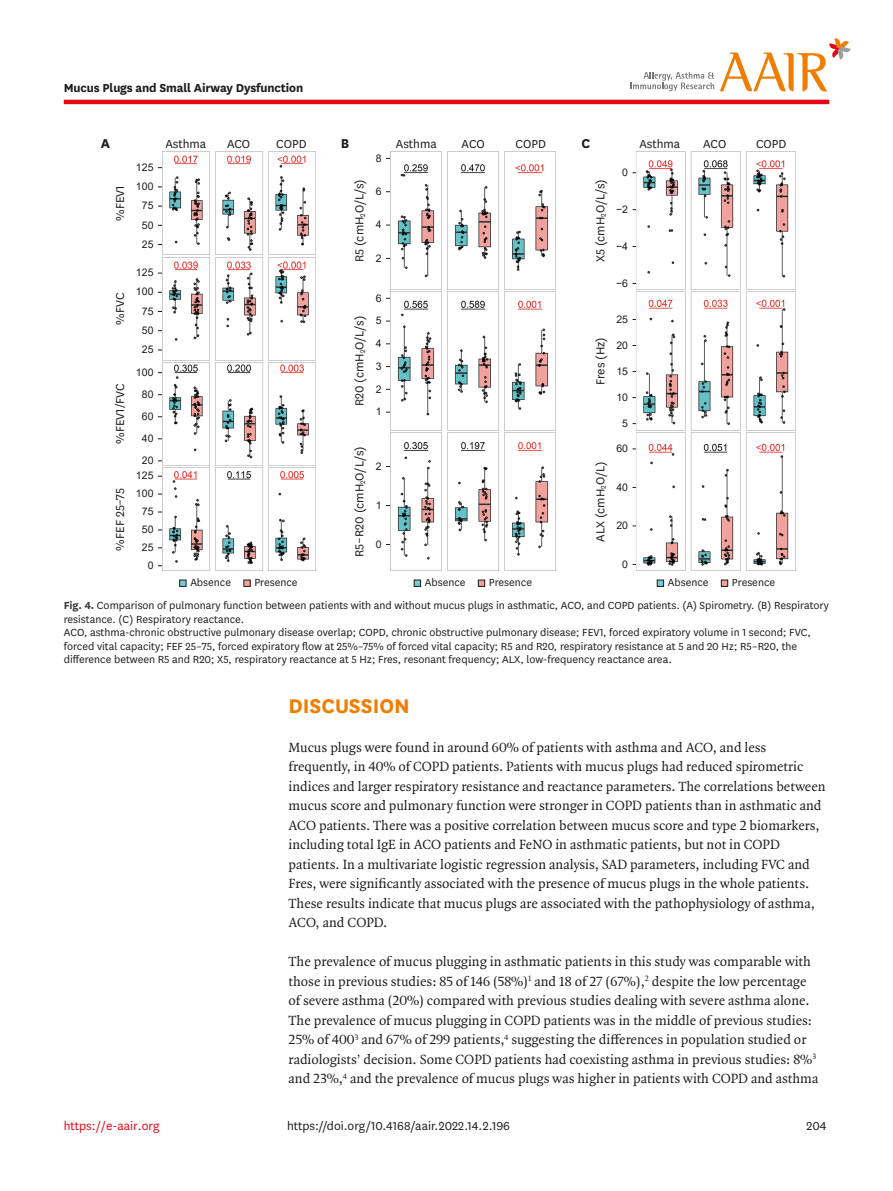
<style>
.page{position:relative;width:893px;height:1191px;background:#fff}
.page>*{position:absolute;margin:0;border:0;box-sizing:border-box;transform-origin:0 0}
.body_title1{font:700 23.1px "National";color:#ef7d00}
.t1{font:700 15px "National";color:#1d1d1b}
.body_p_first{font:14.25px/19.5px "Quadraat OT";color:#1d1d1b}
.body_p{font:14.25px/19.5px "Quadraat OT";color:#1d1d1b}
.doi_running_footer{font:13.5px "National";color:#1d1d1b}
.alt-title-type{font:700 13.5px "National";letter-spacing:-.01em;color:#1d1d1b}
.t2{font:13.5px "National";color:#e30614}
.fig_caption{font:12px/13.5px "National";color:#1d1d1b}
.t3{font:10.5px/22.8px "Arial";color:#1d1d1b}
.t4{font:7.8px "National";color:#1d1d1b}
.s1{font-weight:700;color:#3d3d3c}
</style>
<div class="page">
<hr style="left:64px;top:100px;width:765px;height:4px;background:#e30614">
<svg style="left:720px;top:38px;width:131px;height:53px"></svg>
<svg style="left:631px;top:72px;width:83px;height:19px"></svg>
<img style="left:162px;top:152px;width:153px;height:103px">
<img style="left:162px;top:257px;width:153px;height:103px">
<img style="left:162px;top:362px;width:153px;height:103px">
<img style="left:162px;top:468px;width:153px;height:103px">
<img style="left:390px;top:151px;width:166px;height:139px">
<img style="left:390px;top:292px;width:166px;height:138px">
<img style="left:390px;top:432px;width:166px;height:139px">
<img style="left:637px;top:151px;width:159px;height:139px">
<img style="left:643px;top:292px;width:153px;height:138px">
<img style="left:637px;top:432px;width:159px;height:139px">
<div style="left:179px;top:580px;width:7px;height:6px;border:1px solid #1d1d1b"></div>
<svg style="left:244px;top:580px;width:6px;height:6px"></svg>
<div style="left:414px;top:580px;width:7px;height:6px;background:#7bc9d5"></div>
<div style="left:414px;top:580px;width:7px;height:6px;border:1px solid #1d1d1b"></div>
<div style="left:478px;top:580px;width:7px;height:6px;background:#f2a29c"></div>
<div style="left:478px;top:580px;width:7px;height:6px;border:1px solid #1d1d1b"></div>
<div style="left:657px;top:580px;width:7px;height:6px;background:#7bc9d5"></div>
<div style="left:657px;top:580px;width:7px;height:6px;border:1px solid #1d1d1b"></div>
<div style="left:721px;top:580px;width:7px;height:6px;background:#f2a29c"></div>
<div style="left:721px;top:580px;width:7px;height:6px;border:1px solid #1d1d1b"></div>
<p class="alt-title-type" style="left:64px;top:78px;width:241px">Mucus Plugs and Small Airway Dysfunction</p>
<p class="t1" style="left:101px;top:132px;width:11px">A</p>
<p class="doi_running_footer" style="left:165px;top:135px;width:42px">Asthma</p>
<p class="doi_running_footer" style="left:227px;top:135px;width:25px">ACO</p>
<p class="doi_running_footer" style="left:276px;top:135px;width:32px">COPD</p>
<p class="doi_running_footer" style="left:111px;top:221px;width:37px;rotate:-90deg">%FEV1</p>
<p class="doi_running_footer" style="left:111px;top:324px;width:33px;rotate:-90deg">%FVC</p>
<p class="doi_running_footer" style="left:111px;top:444px;width:62px;rotate:-90deg">%FEV1/FVC</p>
<p class="doi_running_footer" style="left:111px;top:550px;width:64px;rotate:-90deg">%FEF 25–75</p>
<p class="t3" style="left:136px;top:156px;width:19px">125</p>
<p class="t3" style="left:142px;top:194px;width:13px">75</p>
<p class="t3" style="left:136px;top:175px;width:19px">100</p>
<p class="t3" style="left:142px;top:215px;width:13px;line-height:19.2px">50<br>25</p>
<p class="t3" style="left:136px;top:261px;width:19px">125</p>
<p class="t3" style="left:142px;top:299px;width:13px">75</p>
<p class="t3" style="left:136px;top:280px;width:19px">100</p>
<p class="t3" style="left:142px;top:320px;width:13px;line-height:19.2px">50<br>25</p>
<p class="t3" style="left:136px;top:361px;width:19px">100</p>
<p class="t3" style="left:142px;top:405px;width:13px">60</p>
<p class="t3" style="left:142px;top:383px;width:13px">80</p>
<p class="t3" style="left:142px;top:427px;width:13px;line-height:22px">40<br>20</p>
<p class="t3" style="left:136px;top:464px;width:19px">125</p>
<p class="t3" style="left:142px;top:500px;width:13px">75</p>
<p class="t3" style="left:136px;top:482px;width:19px">100</p>
<p class="t3" style="left:142px;top:520px;width:13px;line-height:17.9px;text-align:center">50<br>25<br>0</p>
<p class="t1" style="left:341px;top:132px;width:10px">B</p>
<p class="doi_running_footer" style="left:351px;top:262px;width:85px;rotate:-90deg">R5 (cmH O/L/s)</p>
<p class="t4" style="left:358px;top:217px;width:5px;rotate:-90deg">2</p>
<p class="doi_running_footer" style="left:351px;top:406px;width:92px;rotate:-90deg">R20 (cmH O/L/s)</p>
<p class="t4" style="left:358px;top:353px;width:5px;rotate:-90deg">2</p>
<p class="t3" style="left:376px;top:146px;width:7px">8</p>
<p class="t3" style="left:376px;top:180px;width:7px">6</p>
<p class="t3" style="left:376px;top:213px;width:7px">4</p>
<p class="t3" style="left:376px;top:246px;width:7px">2</p>
<p class="t3" style="left:376px;top:286px;width:7px;text-align:justify">6<br>5<br>4</p>
<p class="t3" style="left:376px;top:377px;width:7px">2<br>1</p>
<p class="t3" style="left:376px;top:354px;width:7px">3</p>
<p class="doi_running_footer" style="left:351px;top:557px;width:112px;rotate:-90deg">R5–R20 (cmH O/L/s)</p>
<p class="t4" style="left:358px;top:484px;width:5px;rotate:-90deg">2</p>
<p class="t3" style="left:376px;top:454px;width:7px">2</p>
<p class="t3" style="left:376px;top:493px;width:7px">1</p>
<p class="t3" style="left:376px;top:532px;width:7px">0</p>
<p class="doi_running_footer" style="left:396px;top:135px;width:42px">Asthma</p>
<p class="doi_running_footer" style="left:462px;top:135px;width:25px">ACO</p>
<p class="doi_running_footer" style="left:516px;top:135px;width:32px">COPD</p>
<p class="t1" style="left:581px;top:132px;width:10px">C</p>
<p class="doi_running_footer" style="left:592px;top:262px;width:84px;rotate:-90deg">X5 (cmH O/L/s)</p>
<p class="t4" style="left:598px;top:217px;width:5px;rotate:-90deg">2</p>
<p class="doi_running_footer" style="left:592px;top:385px;width:49px;rotate:-90deg">Fres (Hz)</p>
<p class="doi_running_footer" style="left:592px;top:542px;width:82px;rotate:-90deg">ALX (cmH O/L)</p>
<p class="t4" style="left:598px;top:489px;width:5px;rotate:-90deg">2</p>
<p class="t3" style="left:622px;top:161px;width:7px">0</p>
<p class="t3" style="left:616px;top:198px;width:13px">−2</p>
<p class="t3" style="left:616px;top:234px;width:13px">−4</p>
<p class="t3" style="left:616px;top:271px;width:13px">−6</p>
<p class="t3" style="left:616px;top:307px;width:13px">25</p>
<p class="t3" style="left:616px;top:333px;width:13px">20</p>
<p class="t3" style="left:616px;top:359px;width:13px">15</p>
<p class="t3" style="left:616px;top:385px;width:13px">10</p>
<p class="t3" style="left:622px;top:412px;width:7px">5</p>
<p class="t3" style="left:616px;top:437px;width:13px">60</p>
<p class="t3" style="left:616px;top:475px;width:13px">40</p>
<p class="t3" style="left:616px;top:514px;width:13px">20</p>
<p class="t3" style="left:622px;top:552px;width:7px">0</p>
<p class="doi_running_footer" style="left:639px;top:135px;width:42px">Asthma</p>
<p class="doi_running_footer" style="left:703px;top:135px;width:25px">ACO</p>
<p class="doi_running_footer" style="left:756px;top:135px;width:32px">COPD</p>
<p class="fig_caption" style="left:190px;top:575px;width:42px">Absence</p>
<p class="fig_caption" style="left:254px;top:575px;width:45px">Presence</p>
<p class="fig_caption" style="left:425px;top:575px;width:42px">Absence</p>
<p class="fig_caption" style="left:489px;top:575px;width:45px">Presence</p>
<p class="fig_caption" style="left:668px;top:575px;width:42px">Absence</p>
<p class="fig_caption" style="left:732px;top:575px;width:45px">Presence</p>
<p class="fig_caption" style="left:64px;top:598px;width:766px"><span class="s1">Fig. 4.</span> Comparison of pulmonary function between patients with and without mucus plugs in asthmatic, ACO, and COPD patients. (A) Spirometry. (B) Respiratory resistance. (C) Respiratory reactance.<br>ACO, asthma-chronic obstructive pulmonary disease overlap; COPD, chronic obstructive pulmonary disease; FEV1, forced expiratory volume in 1 second; FVC, forced vital capacity; FEF 25–75, forced expiratory flow at 25%–75% of forced vital capacity; R5 and R20, respiratory resistance at 5 and 20 Hz; R5–R20, the difference between R5 and R20; X5, respiratory reactance at 5 Hz; Fres, resonant frequency; ALX, low-frequency reactance area.</p>
<p class="body_title1" style="left:289px;top:689px;width:123px">DISCUSSION</p>
<p class="body_p_first" style="left:289px;top:737px;width:539px">Mucus plugs were found in around 60% of patients with asthma and ACO, and less frequently, in 40% of COPD patients. Patients with mucus plugs had reduced spirometric indices and larger respiratory resistance and reactance parameters. The correlations between mucus score and pulmonary function were stronger in COPD patients than in asthmatic and ACO patients. There was a positive correlation between mucus score and type 2 biomarkers, including total IgE in ACO patients and FeNO in asthmatic patients, but not in COPD patients. In a multivariate logistic regression analysis, SAD parameters, including FVC and Fres, were significantly associated with the presence of mucus plugs in the whole patients.<br>These results indicate that mucus plugs are associated with the pathophysiology of asthma, ACO, and COPD.</p>
<p class="body_p" style="left:289px;top:952px;width:531px">The prevalence of mucus plugging in asthmatic patients in this study was comparable with those in previous studies: 85 of 146 (58%)<sup>1</sup> and 18 of 27 (67%),<sup>2</sup> despite the low percentage of severe asthma (20%) compared with previous studies dealing with severe asthma alone.<br>The prevalence of mucus plugging in COPD patients was in the middle of previous studies:<br>25% of 400<sup>3</sup> and 67% of 299 patients,<sup>4</sup> suggesting the differences in population studied or radiologists’ decision. Some COPD patients had coexisting asthma in previous studies: 8%<sup>3 </sup>and 23%,<sup>4</sup> and the prevalence of mucus plugs was higher in patients with COPD and asthma</p>
<p class="doi_running_footer" style="left:806px;top:1116px;width:22px">204</p>
<p class="t2" style="left:64px;top:1116px;width:97px">https://e-aair.org</p>
<p class="doi_running_footer" style="left:287px;top:1116px;width:225px">https://doi.org/10.4168/aair.2022.14.2.196</p>
</div>
